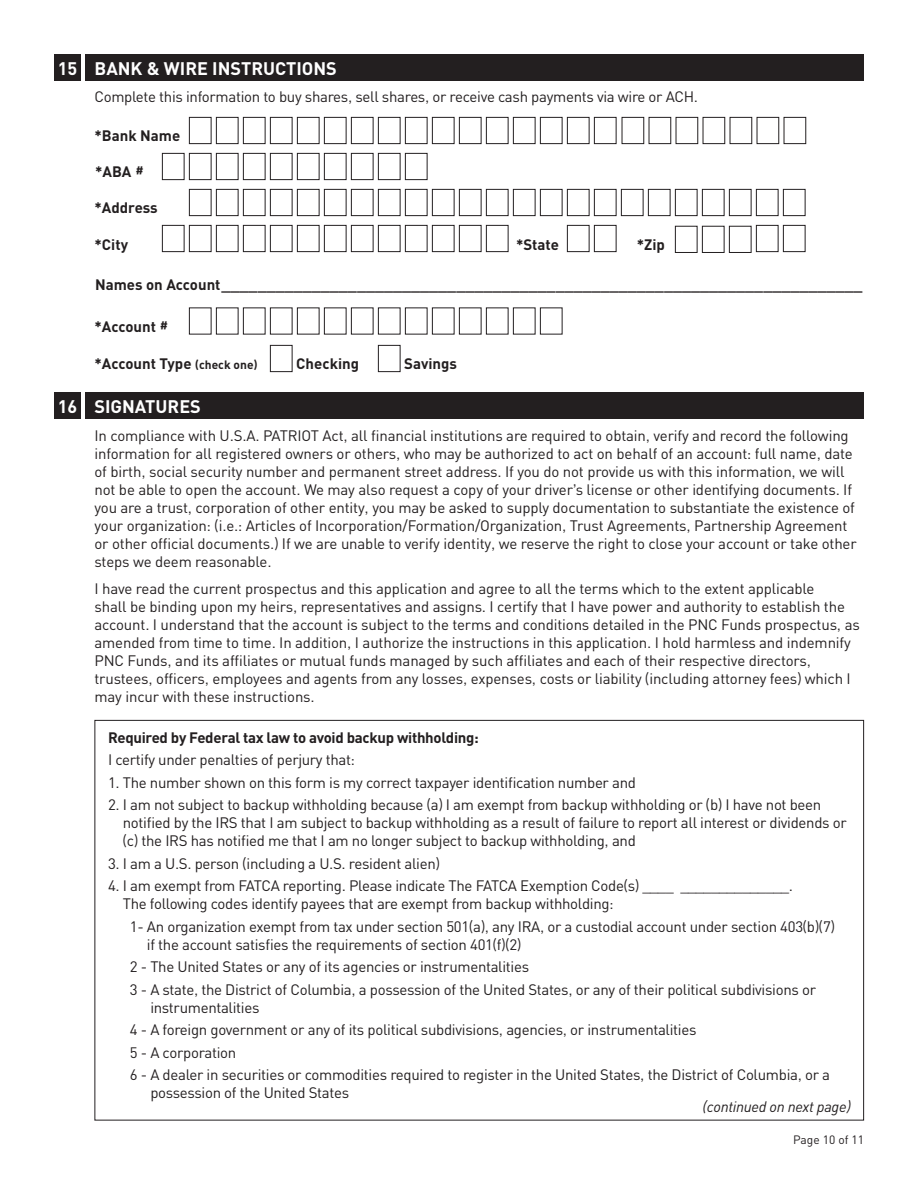
<style>
.page{position:relative;width:918px;height:1188px;background:#fff}
.page>*{position:absolute;margin:0;border:0;box-sizing:border-box;transform-origin:0 0}
.t1{font:700 18px "PNC Sans";color:#fff}
.t2{font:15px/18px "PNC Sans";letter-spacing:-.02em;color:#231f20}
.t3{font:700 15px "PNC Sans";color:#231f20}
.t4{font:700 15px "PNC Sans";letter-spacing:-.02em;color:#231f20}
.t5{font:italic 15px "PNC Sans";letter-spacing:-.02em;color:#231f20}
.t6{font:12px "PNC Sans";color:#231f20}
.s1{font-size:12px}
</style>
<div class="page">
<div style="left:54px;top:392px;width:27px;height:27px;background:#231f20"></div>
<div style="left:86px;top:392px;width:778px;height:27px;background:#231f20"></div>
<div style="left:54px;top:54px;width:27px;height:27px;background:#231f20"></div>
<div style="left:86px;top:54px;width:778px;height:27px;background:#231f20"></div>
<svg style="left:270px;top:345px;width:23px;height:27px"></svg>
<svg style="left:378px;top:345px;width:23px;height:27px"></svg>
<svg style="left:162px;top:153px;width:266px;height:27px"></svg>
<svg style="left:189px;top:117px;width:618px;height:27px"></svg>
<svg style="left:162px;top:225px;width:347px;height:27px"></svg>
<svg style="left:189px;top:307px;width:374px;height:28px"></svg>
<svg style="left:567px;top:225px;width:50px;height:27px"></svg>
<svg style="left:189px;top:189px;width:617px;height:27px"></svg>
<svg style="left:675px;top:225px;width:131px;height:28px"></svg>
<svg style="left:94px;top:720px;width:770px;height:401px"></svg>
<p class="t1" style="left:58px;top:57px;width:21px">15</p>
<p class="t1" style="left:94px;top:57px;width:244px">BANK &amp; WIRE INSTRUCTIONS</p>
<p class="t2" style="left:94px;top:88px;width:605px">Complete this information to buy shares, sell shares, or receive cash payments via wire or ACH.</p>
<p class="t3" style="left:94px;top:126px;width:87px">*Bank Name</p>
<p class="t3" style="left:95px;top:162px;width:50px">*ABA #</p>
<p class="t3" style="left:94px;top:198px;width:65px">*Address</p>
<p class="t3" style="left:94px;top:235px;width:35px">*City</p>
<p class="t3" style="left:516px;top:235px;width:44px">*State</p>
<p class="t3" style="left:637px;top:235px;width:30px">*Zip</p>
<p class="t3" style="left:95px;top:275px;width:769px">Names on Account_______________________________________________________________________</p>
<p class="t3" style="left:94px;top:317px;width:75px">*Account #</p>
<p class="t3" style="left:94px;top:354px;width:165px">*Account Type <span class="s1">(check one)</span></p>
<p class="t3" style="left:296px;top:354px;width:64px">Checking</p>
<p class="t3" style="left:404px;top:354px;width:54px">Savings</p>
<p class="t1" style="left:58px;top:395px;width:21px">16</p>
<p class="t1" style="left:94px;top:395px;width:108px">SIGNATURES</p>
<p class="t2" style="left:94px;top:426px;width:764px">In compliance with U.S.A. PATRIOT Act, all financial institutions are required to obtain, verify and record the following information for all registered owners or others, who may be authorized to act on behalf of an account: full name, date of birth, social security number and permanent street address. If you do not provide us with this information, we will not be able to open the account. We may also request a copy of your driver’s license or other identifying documents. If you are a trust, corporation of other entity, you may be asked to supply documentation to substantiate the existence of your organization: (i.e.: Articles of Incorporation/Formation/Organization, Trust Agreements, Partnership Agreement or other official documents.) If we are unable to verify identity, we reserve the right to close your account or take other steps we deem reasonable.</p>
<p class="t2" style="left:94px;top:579px;width:767px">I have read the current prospectus and this application and agree to all the terms which to the extent applicable<br>shall be binding upon my heirs, representatives and assigns. I certify that I have power and authority to establish the account. I understand that the account is subject to the terms and conditions detailed in the PNC Funds prospectus, as amended from time to time. In addition, I authorize the instructions in this application. I hold harmless and indemnify PNC Funds, and its affiliates or mutual funds managed by such affiliates and each of their respective directors, trustees, officers, employees and agents from any losses, expenses, costs or liability (including attorney fees) which I may incur with these instructions.</p>
<p class="t4" style="left:108px;top:728px;width:373px">Required by Federal tax law to avoid backup withholding:</p>
<p class="t2" style="left:108px;top:751px;width:249px">I certify under penalties of perjury that:</p>
<p class="t2" style="left:108px;top:773px;width:530px">1. The number shown on this form is my correct taxpayer identification number and</p>
<p class="t2" style="left:123px;top:796px;width:726px;text-indent:-15px">2. I am not subject to backup withholding because (a) I am exempt from backup withholding or (b) I have not been notified by the IRS that I am subject to backup withholding as a result of failure to report all interest or dividends or (c) the IRS has notified me that I am no longer subject to backup withholding, and</p>
<p class="t2" style="left:108px;top:854px;width:333px">3. I am a U.S. person (including a U.S. resident alien)</p>
<p class="t2" style="left:123px;top:877px;width:672px;text-indent:-15px">4. I am exempt from FATCA reporting. Please indicate The FATCA Exemption Code(s) ____ ______________.<br>The following codes identify payees that are exempt from backup withholding:</p>
<p class="t2" style="left:147px;top:917px;width:690px;text-indent:-17px">1- An organization exempt from tax under section 501(a), any IRA, or a custodial account under section 403(b)(7) if the account satisfies the requirements of section 401(f)(2)</p>
<p class="t2" style="left:130px;top:958px;width:401px">2 - The United States or any of its agencies or instrumentalities</p>
<p class="t2" style="left:150px;top:980px;width:667px;text-indent:-20px">3 - A state, the District of Columbia, a possession of the United States, or any of their political subdivisions or instrumentalities</p>
<p class="t2" style="left:130px;top:1021px;width:568px">4 - A foreign government or any of its political subdivisions, agencies, or instrumentalities</p>
<p class="t2" style="left:130px;top:1043px;width:108px">5 - A corporation</p>
<p class="t2" style="left:150px;top:1066px;width:681px;text-indent:-20px">6 - A dealer in securities or commodities required to register in the United States, the District of Columbia, or a possession of the United States</p>
<p class="t5" style="left:703px;top:1097px;width:149px">(continued on next page)</p>
<p class="t6" style="left:793px;top:1132px;width:72px">Page 10 of 11</p>
</div>
